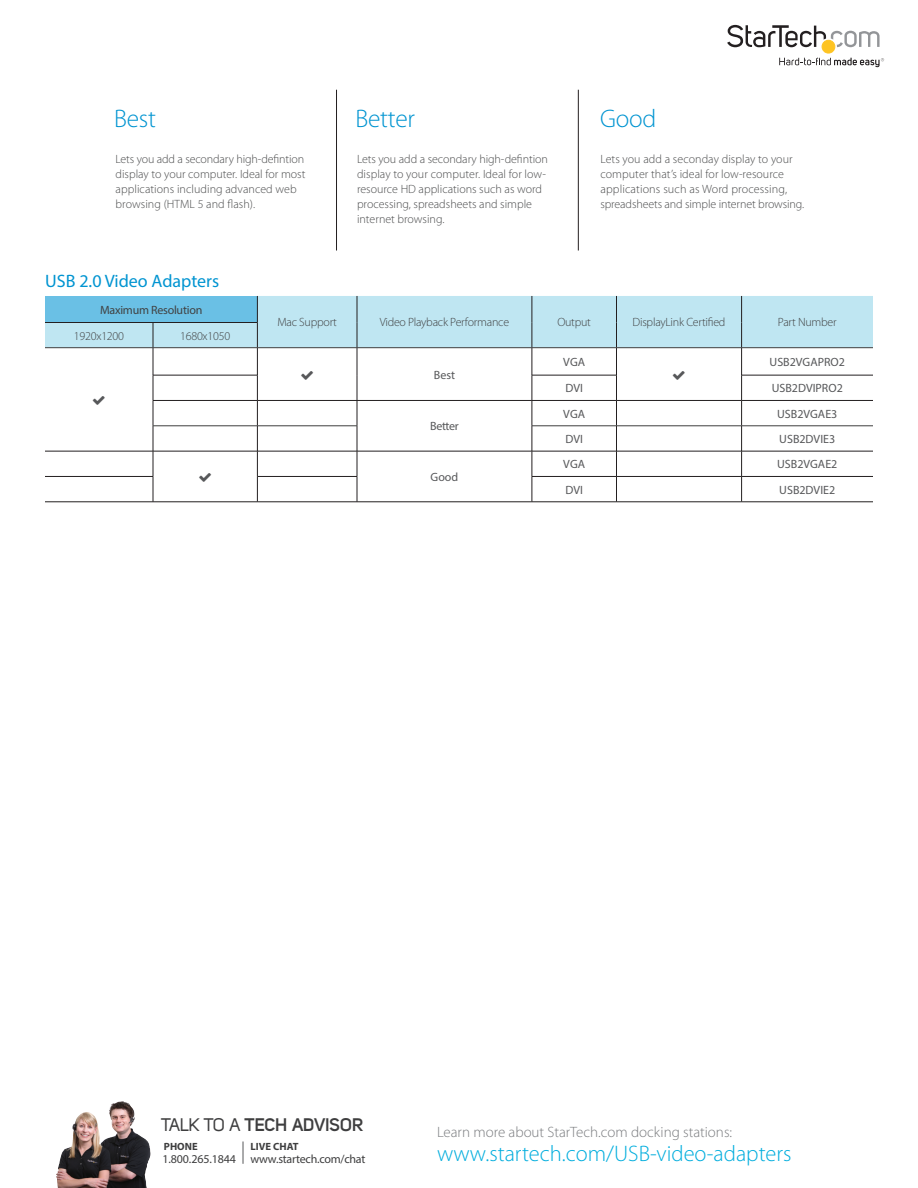
<style>
.page{position:relative;width:918px;height:1188px;background:#fff}
.page>*{position:absolute;margin:0;border:0;box-sizing:border-box;transform-origin:0 0}
.t1{font:300 25.5px "Myriad Pro";letter-spacing:-.01em;color:#0094d1}
.t2{font:300 22.5px "Myriad Pro";color:#00addd}
.t3{font:18px "Myriad Pro";color:#0094d1}
.t4{font:700 18px "Uni Sans Semi";letter-spacing:-.01em;color:#3e3e3f}
.t5{font:300 15px "Myriad Pro";color:#7a7c7f}
.t6{font:300 12px/15px "Myriad Pro";color:#4b4c4d}
.t7{font:12px "Myriad Pro";color:#57585a}
.t8{font:300 12px "Myriad Pro";letter-spacing:-.02em;color:#414243}
.t9{font:12px "Myriad Pro";letter-spacing:-.02em;color:#3e3e3f}
.t10{font:12px "Myriad Pro";letter-spacing:-.02em;color:#414243}
.t11{font:700 10.5px "Myriad Pro";color:#3e3e3f}
.s1{font-family:"Uni Sans Regular";font-weight:400}
</style>
<div class="page">
<img style="left:109px;top:1101px;width:14px;height:14px">
<svg style="left:243px;top:1142px;width:1px;height:22px"></svg>
<svg style="left:779px;top:58px;width:105px;height:9px"></svg>
<svg style="left:727px;top:25px;width:153px;height:22px"></svg>
<div style="left:822px;top:40px;width:13px;height:13px;background:#fec422;border:1px solid #fec422;border-radius:50%"></div>
<hr style="left:45px;top:502px;width:108px;height:1px;background:#231f20">
<hr style="left:153px;top:502px;width:104px;height:1px;background:#231f20">
<hr style="left:257px;top:502px;width:100px;height:1px;background:#231f20">
<hr style="left:357px;top:502px;width:175px;height:1px;background:#231f20">
<hr style="left:532px;top:502px;width:85px;height:1px;background:#231f20">
<hr style="left:616px;top:502px;width:126px;height:1px;background:#231f20">
<hr style="left:742px;top:502px;width:131px;height:1px;background:#231f20">
<hr style="left:336px;top:90px;width:1px;height:161px;background:#231f20">
<hr style="left:578px;top:90px;width:1px;height:161px;background:#231f20">
<svg style="left:45px;top:296px;width:828px;height:206px"></svg>
<p class="t1" style="left:114px;top:104px;width:43px">Best</p>
<p class="t6" style="left:116px;top:151px;width:191px">Lets you add a secondary high-defintion display to your computer. Ideal for most applications including advanced web browsing (HTML 5 and flash).</p>
<p class="t3" style="left:45px;top:269px;width:176px">USB 2.0 Video Adapters</p>
<p class="t10" style="left:100px;top:302px;width:104px">Maximum Resolution</p>
<p class="t1" style="left:355px;top:104px;width:61px">Better</p>
<p class="t6" style="left:357px;top:151px;width:192px">Lets you add a secondary high-defintion display to your computer. Ideal for low&shy;resource HD applications such as word processing, spreadsheets and simple internet browsing.</p>
<p class="t1" style="left:600px;top:104px;width:58px">Good</p>
<p class="t6" style="left:600px;top:151px;width:205px">Lets you add a seconday display to your computer that’s ideal for low-resource applications such as Word processing, spreadsheets and simple internet browsing.</p>
<p class="t8" style="left:74px;top:328px;width:52px">1920x1200</p>
<p class="t8" style="left:180px;top:328px;width:52px">1680x1050</p>
<p class="t8" style="left:277px;top:315px;width:61px">Mac Support</p>
<p class="t8" style="left:380px;top:315px;width:131px">Video Playback Performance</p>
<p class="t8" style="left:557px;top:315px;width:35px">Output</p>
<p class="t8" style="left:633px;top:315px;width:94px">DisplayLink Certified</p>
<p class="t8" style="left:778px;top:315px;width:60px">Part Number</p>
<p class="t7" style="left:434px;top:367px;width:23px">Best</p>
<p class="t7" style="left:430px;top:419px;width:30px">Better</p>
<p class="t7" style="left:431px;top:470px;width:29px">Good</p>
<p class="t7" style="left:563px;top:354px;width:23px">VGA</p>
<p class="t7" style="left:770px;top:354px;width:77px">USB2VGAPRO2</p>
<p class="t7" style="left:565px;top:381px;width:19px">DVI</p>
<p class="t7" style="left:772px;top:381px;width:73px">USB2DVIPRO2</p>
<p class="t7" style="left:563px;top:406px;width:23px">VGA</p>
<p class="t7" style="left:777px;top:406px;width:62px">USB2VGAE3</p>
<p class="t7" style="left:565px;top:432px;width:19px">DVI</p>
<p class="t7" style="left:779px;top:432px;width:57px">USB2DVIE3</p>
<p class="t7" style="left:563px;top:457px;width:23px">VGA</p>
<p class="t7" style="left:777px;top:457px;width:62px">USB2VGAE2</p>
<p class="t7" style="left:565px;top:482px;width:19px">DVI</p>
<p class="t7" style="left:779px;top:482px;width:57px">USB2DVIE2</p>
<p class="t4" style="left:161px;top:1114px;width:204px"><span class="s1">TALK TO A</span> TECH ADVISOR</p>
<p class="t9" style="left:162px;top:1151px;width:75px">1.800.265.1844</p>
<p class="t9" style="left:251px;top:1151px;width:116px">www.startech.com/chat</p>
<p class="t11" style="left:164px;top:1140px;width:35px">PHONE</p>
<p class="t11" style="left:251px;top:1140px;width:50px">LIVE CHAT</p>
<p class="t5" style="left:437px;top:1123px;width:297px">Learn more about StarTech.com docking stations:</p>
<p class="t2" style="left:437px;top:1140px;width:356px">www.startech.com/USB-video-adapters</p>
</div>
